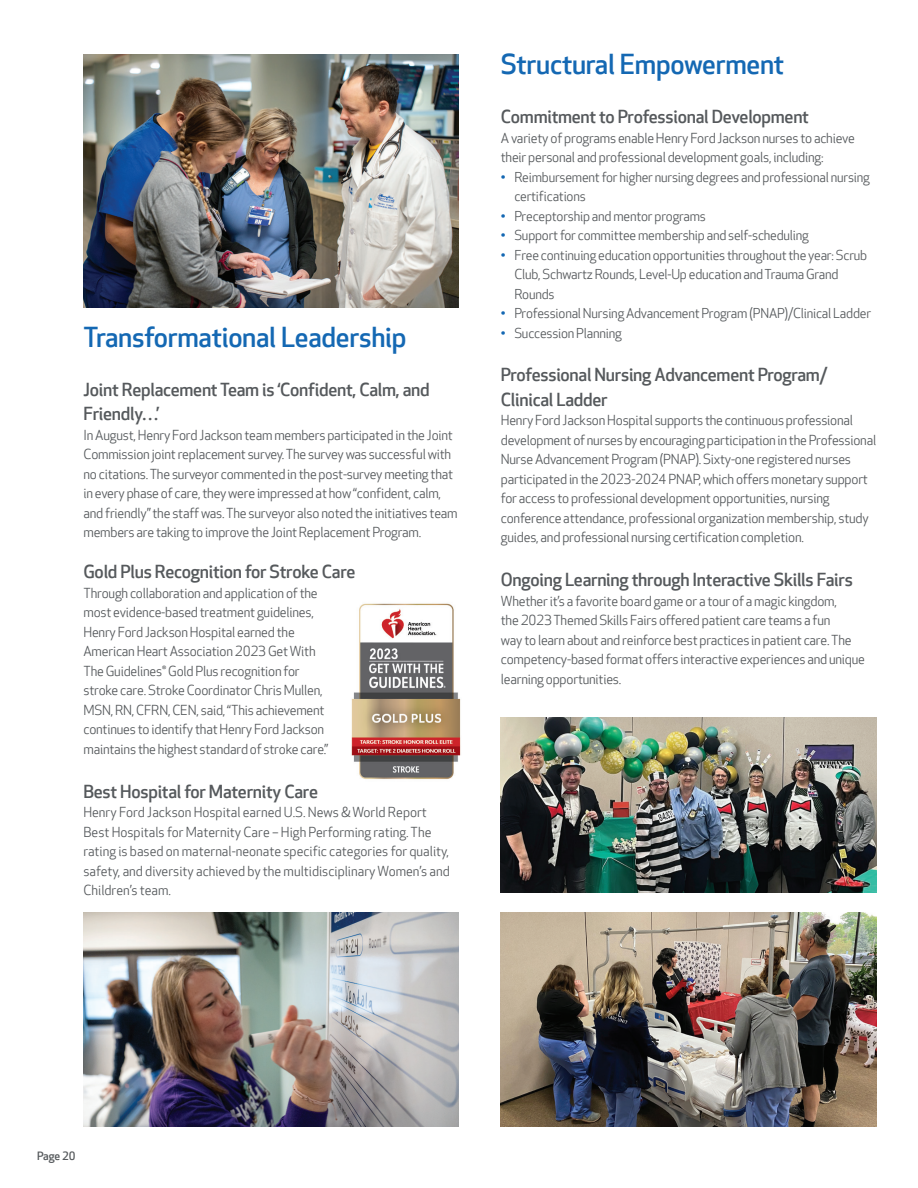
<style>
.page{position:relative;width:918px;height:1188px;background:#fff}
.page>*{position:absolute;margin:0;border:0;box-sizing:border-box;transform-origin:0 0}
.t1{font:500 27px "Apex New";letter-spacing:-.01em;color:#1468b3}
.t2{font:500 17.7px/24.5px "Apex New";letter-spacing:-.015em;color:#55595c}
.t3{font:13.35px/19.5px "Apex New";letter-spacing:-.015em;color:#55595c}
.t4{font:13.2px/19.5px "Apex New";letter-spacing:-.015em;color:#55595c}
.t5{font:500 11.25px "Apex New";letter-spacing:-.01em;color:#55595c}
.s1{color:#1468b3}
</style>
<div class="page">
<img style="left:351px;top:603px;width:110px;height:177px">
<img style="left:83px;top:912px;width:376px;height:214px">
<img style="left:83px;top:54px;width:376px;height:254px">
<img style="left:501px;top:717px;width:375px;height:175px">
<img style="left:501px;top:912px;width:375px;height:214px">
<h1 class="t1" style="left:83px;top:322px;width:325px">Transformational Leadership</h1>
<h2 class="t2" style="left:83px;top:378px;width:348px">Joint Replacement Team is ‘Confident, Calm, and<br>Friendly…’</h2>
<p class="t3" style="left:83px;top:426px;width:376px">In August, Henry Ford Jackson team members participated in the Joint Commission joint replacement survey. The survey was successful with no citations. The surveyor commented in the post-survey meeting that in every phase of care, they were impressed at how “confident, calm, and friendly” the staff was. The surveyor also noted the initiatives team members are taking to improve the Joint Replacement Program.</p>
<h2 class="t2" style="left:83px;top:560px;width:274px">Gold Plus Recognition for Stroke Care</h2>
<p class="t3" style="left:83px;top:584px;width:246px">Through collaboration and application of the most evidence-based treatment guidelines, Henry Ford Jackson Hospital earned the American Heart Association 2023 Get With The Guidelines® Gold Plus recognition for stroke care. Stroke Coordinator Chris Mullen, MSN, RN, CFRN, CEN, said, “This achievement continues to identify that Henry Ford Jackson maintains the highest standard of stroke care.”</p>
<h2 class="t2" style="left:83px;top:780px;width:236px">Best Hospital for Maternity Care</h2>
<p class="t3" style="left:83px;top:803px;width:368px">Henry Ford Jackson Hospital earned U.S. News &amp; World Report Best Hospitals for Maternity Care – High Performing rating. The rating is based on maternal-neonate specific categories for quality, safety, and diversity achieved by the multidisciplinary Women’s and Children’s team.</p>
<h1 class="t1" style="left:501px;top:49px;width:285px">Structural Empowerment</h1>
<h2 class="t2" style="left:501px;top:105px;width:310px">Commitment to Professional Development</h2>
<p class="t3" style="left:501px;top:128px;width:356px">A variety of programs enable Henry Ford Jackson nurses to achieve their personal and professional development goals, including:</p>
<p class="t4" style="left:514px;top:167px;width:357px;text-indent:-14px"><span class="s1">•</span> Reimbursement for higher nursing degrees and professional nursing certifications</p>
<p class="t4" style="left:501px;top:206px;width:207px"><span class="s1">•</span> Preceptorship and mentor programs</p>
<p class="t4" style="left:501px;top:226px;width:310px"><span class="s1">•</span> Support for committee membership and self-scheduling</p>
<p class="t4" style="left:514px;top:245px;width:354px;text-indent:-14px"><span class="s1">•</span> Free continuing education opportunities throughout the year: Scrub<br>Club, Schwartz Rounds, Level-Up education and Trauma Grand<br>Rounds</p>
<p class="t4" style="left:501px;top:304px;width:372px"><span class="s1">•</span> Professional Nursing Advancement Program (PNAP)/Clinical Ladder</p>
<p class="t4" style="left:501px;top:323px;width:122px"><span class="s1">•</span> Succession Planning</p>
<h2 class="t2" style="left:501px;top:363px;width:328px">Professional Nursing Advancement Program/<br>Clinical Ladder</h2>
<p class="t3" style="left:501px;top:411px;width:377px">Henry Ford Jackson Hospital supports the continuous professional development of nurses by encouraging participation in the Professional Nurse Advancement Program (PNAP). Sixty-one registered nurses participated in the 2023-2024 PNAP, which offers monetary support for access to professional development opportunities, nursing conference attendance, professional organization membership, study guides, and professional nursing certification completion.</p>
<h2 class="t2" style="left:501px;top:568px;width:354px">Ongoing Learning through Interactive Skills Fairs</h2>
<p class="t3" style="left:501px;top:592px;width:366px">Whether it’s a favorite board game or a tour of a magic kingdom,<br>the 2023 Themed Skills Fairs offered patient care teams a fun<br>way to learn about and reinforce best practices in patient care. The competency-based format offers interactive experiences and unique learning opportunities.</p>
<p class="t5" style="left:37px;top:1149px;width:40px">Page 20</p>
</div>
